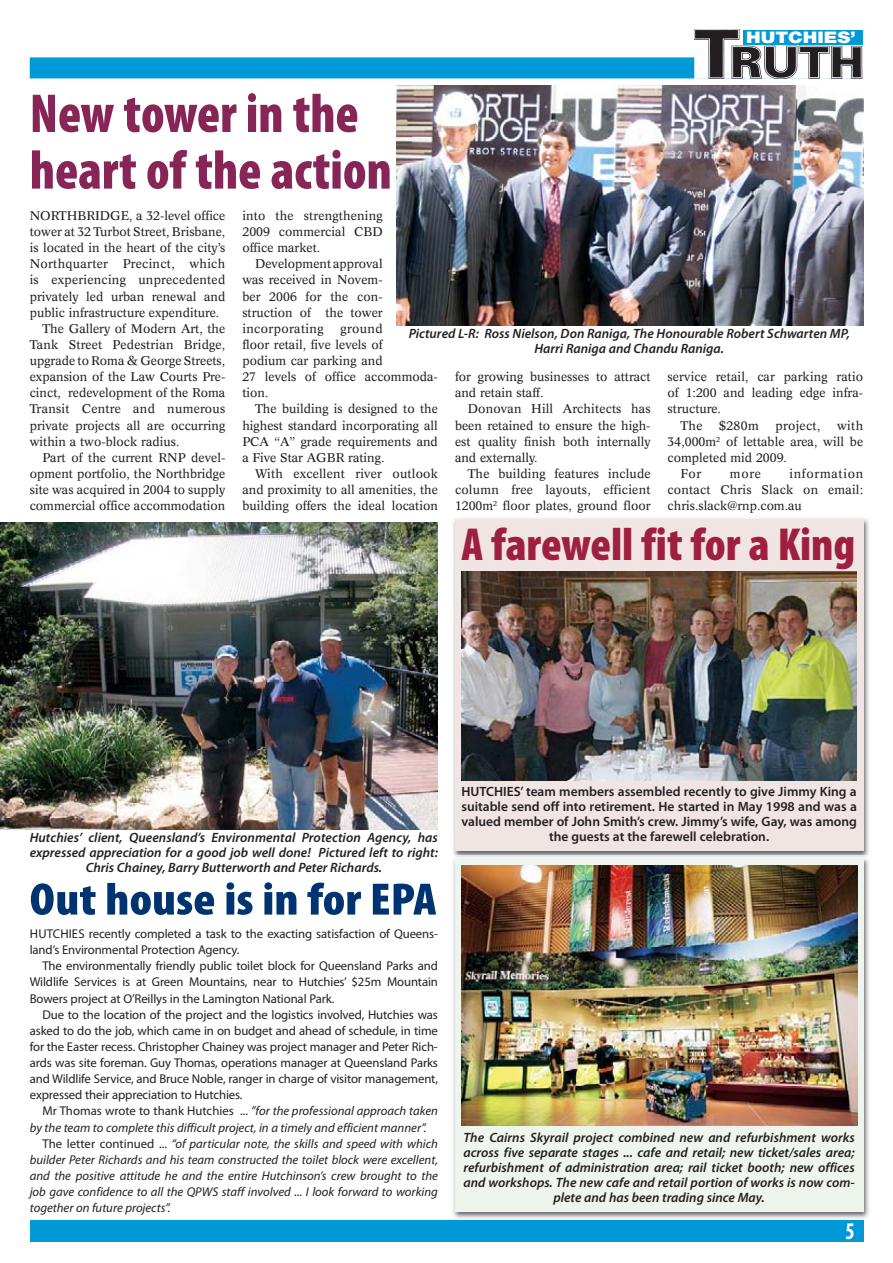
<style>
.page{position:relative;width:893px;height:1263px;background:#fff}
.page>*{position:absolute;margin:0;border:0;box-sizing:border-box;transform-origin:0 0}
.t1{font:900 condensed 55.2px/56.6px "Myriad Pro";color:#872557;scale:.95 1}
.t2{font:900 condensed 46.5px "Myriad Pro";color:#9f1f40}
.t3{font:900 condensed 45.75px "Myriad Pro";color:#003471;scale:1.1 1}
.t4{font:700 condensed 24px "Myriad Pro";color:#fff;scale:.9 1}
.t5{font:900 15.9px "Helvetica Neue";color:#fff;scale:1.2 1}
.t6{font:italic 600 13.5px/15px "Myriad Pro";color:#231f20;text-align:center}
.t7{font:600 13.5px/15px "Myriad Pro";color:#231f20;text-align:center}
.t8{font:12.75px/16px "Myriad Pro";letter-spacing:-.01em;color:#231f20;text-align:justify}
.t9{font:italic 12.75px "Myriad Pro";color:#231f20}
.t10{font:12.3px/16px "Concorde";color:#231f20;text-align:justify}
.t11{font:12.3px "Concorde";letter-spacing:.02em;color:#231f20}
.t12{font:12.3px "Concorde";letter-spacing:.025em;color:#231f20}
.t13{font:12.3px "Concorde";letter-spacing:.03em;color:#231f20}
.s1{font-style:normal}
</style>
<div class="page">
<div style="left:30px;top:1220px;width:833px;height:22px;background:#0099d8"></div>
<div style="left:30px;top:57px;width:831px;height:21px;background:#0099d8"></div>
<img style="left:694px;top:30px;width:169px;height:49px">
<div style="left:743px;top:30px;width:119px;height:14px;background:#0099d8"></div>
<img style="left:453px;top:859px;width:416px;height:360px">
<div style="left:455px;top:859px;width:408px;height:353px;background:#eef5ec"></div>
<img style="left:453px;top:518px;width:416px;height:337px">
<div style="left:455px;top:519px;width:408px;height:332px;background:#f1e5e3"></div>
<img style="left:397px;top:85px;width:466px;height:241px">
<img style="left:461px;top:572px;width:396px;height:208px">
<img style="left:0;top:522px;width:438px;height:307px">
<img style="left:462px;top:865px;width:395px;height:260px">
<h1 class="t1" style="left:30px;top:90px;width:383px">New tower in the heart of the action</h1>
<p class="t5" style="left:746px;top:31px;width:93px">HUTCHIES’</p>
<p class="t10" style="left:30px;top:209px;width:197px">NORTHBRIDGE, a 32-level office</p>
<p class="t10" style="left:30px;top:225px;width:197px">tower at 32 Turbot Street, Brisbane,</p>
<p class="t10" style="left:30px;top:241px;width:197px">is located in the heart of the city’s</p>
<p class="t12" style="left:30px;top:259px;width:197px">Northquarter Precinct, which</p>
<p class="t11" style="left:30px;top:275px;width:197px">is experiencing unprecedented</p>
<p class="t10" style="left:30px;top:289px;width:197px">privately led urban renewal and</p>
<p class="t10" style="left:30px;top:305px;width:191px">public infrastructure expenditure.</p>
<p class="t10" style="left:43px;top:321px;width:184px">The Gallery of Modern Art, the</p>
<p class="t10" style="left:30px;top:338px;width:197px">Tank Street Pedestrian Bridge,</p>
<p class="t10" style="left:30px;top:354px;width:197px">upgrade to Roma &amp; George Streets,</p>
<p class="t10" style="left:30px;top:370px;width:197px">expansion of the Law Courts Pre-</p>
<p class="t10" style="left:30px;top:386px;width:197px">cinct, redevelopment of the Roma</p>
<p class="t11" style="left:30px;top:404px;width:197px">Transit Centre and numerous</p>
<p class="t10" style="left:30px;top:418px;width:197px">private projects all are occurring</p>
<p class="t10" style="left:30px;top:434px;width:151px">within a two-block radius.</p>
<p class="t10" style="left:43px;top:450px;width:184px">Part of the current RNP devel-</p>
<p class="t10" style="left:30px;top:467px;width:197px">opment portfolio, the Northbridge</p>
<p class="t10" style="left:30px;top:483px;width:197px">site was acquired in 2004 to supply</p>
<p class="t10" style="left:30px;top:499px;width:197px">commercial office accommodation</p>
<p class="t10" style="left:242px;top:209px;width:142px">into the strengthening 2009 commercial CBD office market.</p>
<p class="t10" style="left:242px;top:257px;width:142px;text-indent:13px">Development approval was received in Novem&shy;ber 2006 for the con&shy;struction of the tower incorporating</p>
<p class="t10" style="left:242px;top:321px;width:197px;text-align:left;text-indent:98px">ground<br>floor retail, five levels of<br>podium car parking and<br>27 levels of office accommoda&shy;tion.</p>
<p class="t10" style="left:242px;top:402px;width:197px;text-indent:13px">The building is designed to the highest standard incorporating all PCA “A” grade requirements and a Five Star AGBR rating.</p>
<p class="t10" style="left:242px;top:467px;width:197px;text-indent:13px">With excellent river outlook and proximity to all amenities, the building offers the ideal location</p>
<p class="t6" style="left:409px;top:327px;width:443px">Pictured L-R: Ross Nielson, Don Raniga, The Honourable Robert Schwarten MP,<br>Harri Raniga and Chandu Raniga.</p>
<p class="t10" style="left:455px;top:370px;width:197px">for growing businesses to attract and retain staff.</p>
<p class="t10" style="left:455px;top:402px;width:197px;text-indent:13px">Donovan Hill Architects has been retained to ensure the high&shy;est quality finish both internally and externally.</p>
<p class="t10" style="left:455px;top:466px;width:197px;text-indent:13px">The building features include column free layouts, efficient 1200m<sup>2</sup> floor plates, ground floor</p>
<p class="t10" style="left:668px;top:370px;width:197px">service retail, car parking ratio</p>
<p class="t10" style="left:668px;top:386px;width:197px">of 1:200 and leading edge infra-</p>
<p class="t10" style="left:668px;top:402px;width:55px">structure.</p>
<p class="t10" style="left:680px;top:418px;width:24px">The</p>
<p class="t10" style="left:719px;top:418px;width:41px">$280m</p>
<p class="t13" style="left:775px;top:420px;width:47px">project,</p>
<p class="t10" style="left:837px;top:418px;width:28px">with</p>
<p class="t10" style="left:668px;top:434px;width:197px">34,000m<sup>2</sup> of lettable area, will be</p>
<p class="t10" style="left:668px;top:450px;width:121px">completed mid 2009.</p>
<p class="t10" style="left:680px;top:467px;width:23px">For</p>
<p class="t10" style="left:730px;top:467px;width:32px">more</p>
<p class="t10" style="left:668px;top:467px;width:197px;text-indent:122px">information contact Chris Slack on email: chris.slack@rnp.com.au</p>
<h2 class="t2" style="left:461px;top:528px;width:395px">A farewell fit for a King</h2>
<p class="t6" style="left:30px;top:831px;width:410px">Hutchies’ client, Queensland’s Environmental Protection Agency, has expressed appreciation for a good job well done! Pictured left to right:<br>Chris Chainey, Barry Butterworth and Peter Richards.</p>
<h3 class="t3" style="left:30px;top:883px;width:371px">Out house is in for EPA</h3>
<p class="t8" style="left:30px;top:927px;width:410px">HUTCHIES recently completed a task to the exacting satisfaction of Queens&shy;land’s Environmental Protection Agency.</p>
<p class="t8" style="left:30px;top:959px;width:410px;text-indent:13px">The environmentally friendly public toilet block for Queensland Parks and Wildlife Services is at Green Mountains, near to Hutchies’ $25m Mountain Bowers project at O’Reillys in the Lamington National Park.</p>
<p class="t8" style="left:30px;top:1008px;width:410px;text-indent:13px">Due to the location of the project and the logistics involved, Hutchies was asked to do the job, which came in on budget and ahead of schedule, in time for the Easter recess. Christopher Chainey was project manager and Peter Rich&shy;ards was site foreman. Guy Thomas, operations manager at Queensland Parks and Wildlife Service, and Bruce Noble, ranger in charge of visitor management, expressed their appreciation to Hutchies.</p>
<p class="t9" style="left:43px;top:1106px;width:397px"><span class="s1">Mr Thomas wrote to thank Hutchies ...</span> ”for the professional approach taken</p>
<p class="t9" style="left:30px;top:1122px;width:398px">by the team to complete this difficult project, in a timely and efficient manner”.</p>
<p class="t9" style="left:43px;top:1138px;width:397px"><span class="s1">The letter continued ...</span> “of particular note, the skills and speed with which</p>
<p class="t9" style="left:30px;top:1155px;width:410px">builder Peter Richards and his team constructed the toilet block were excellent,</p>
<p class="t9" style="left:30px;top:1171px;width:410px">and the positive attitude he and the entire Hutchinson’s crew brought to the</p>
<p class="t9" style="left:30px;top:1187px;width:410px">job gave confidence to all the QPWS staff involved ... I look forward to working</p>
<p class="t9" style="left:30px;top:1203px;width:142px">together on future projects”.</p>
<p class="t7" style="left:461px;top:785px;width:397px">HUTCHIES’ team members assembled recently to give Jimmy King a suitable send off into retirement. He started in May 1998 and was a valued member of John Smith’s crew. Jimmy’s wife, Gay, was among the guests at the farewell celebration.</p>
<p class="t6" style="left:463px;top:1131px;width:393px">The Cairns Skyrail project combined new and refurbishment works across five separate stages ... cafe and retail; new ticket/sales area; refurbishment of administration area; rail ticket booth; new offices and workshops. The new cafe and retail portion of works is now com&shy;plete and has been trading since May.</p>
<h3 class="t4" style="left:845px;top:1222px;width:12px">5</h3>
</div>
